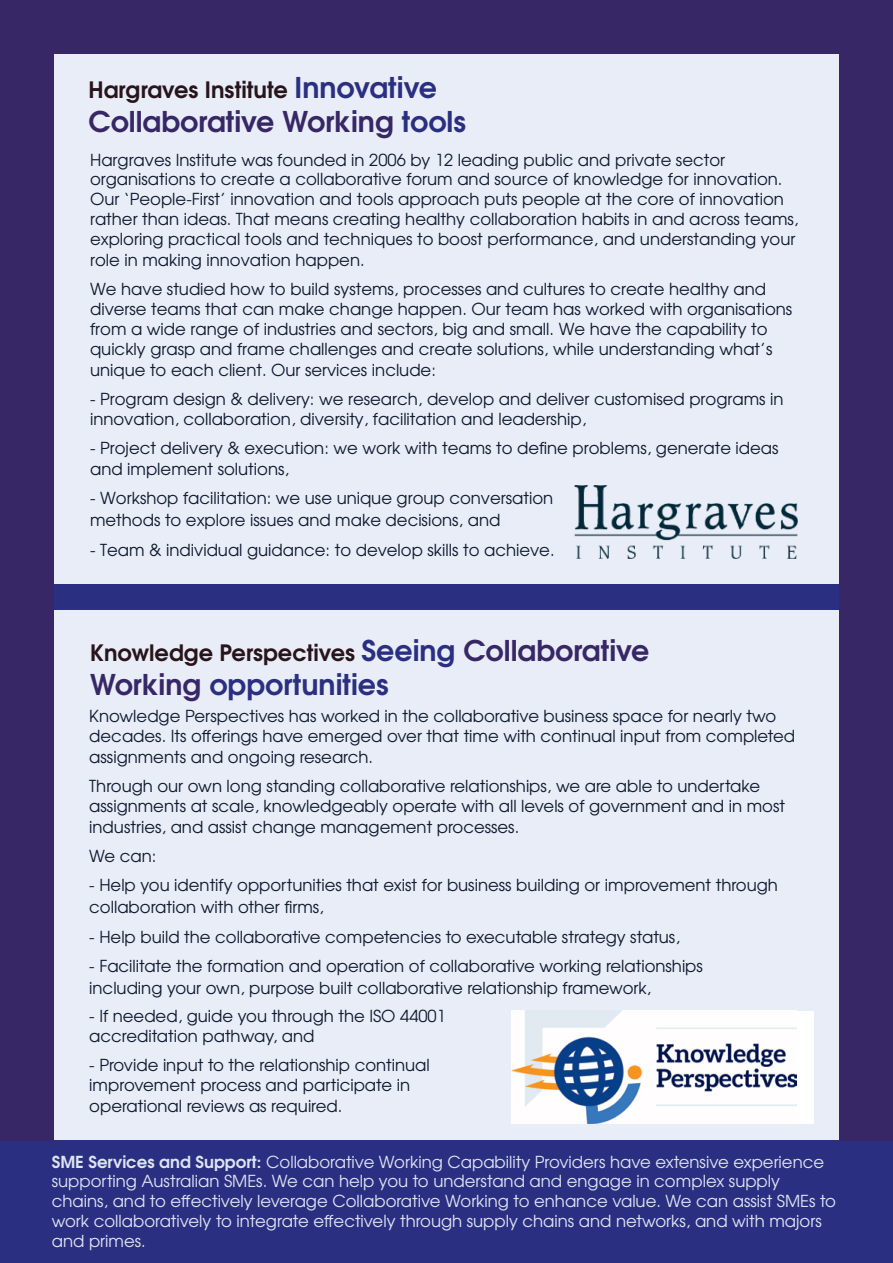
<style>
.page{position:relative;width:893px;height:1263px;background:#372767}
.page>*{position:absolute;margin:0;border:0;box-sizing:border-box;transform-origin:0 0}
.t1{font:700 28.5px "Te X Gyre Adventor";color:#372767}
.t2{font:700 28.5px "Te X Gyre Adventor";color:#2b2f81}
.t3{font:700 22.5px "Te X Gyre Adventor";color:#28141b}
.t4{font:16.5px/19.8px "Te X Gyre Adventor";color:#101b31}
.t5{font:16.5px/19.8px "Te X Gyre Adventor";color:#dde4f3}
.s1{font-size:28.5px;color:#2b2f81}
.s2{color:#2b2f81}
.s3{font-size:28.5px;color:#372767}
.s4{color:#372767}
.s5{font-weight:700}
</style>
<div class="page">
<div style="left:54px;top:54px;width:785px;height:1155px;background:#2b2f81"></div>
<div style="left:0;top:1142px;width:893px;height:121px;background:#2b2f81"></div>
<div style="left:54px;top:54px;width:785px;height:529px;background:#e9edf7"></div>
<div style="left:54px;top:610px;width:785px;height:530px;background:#e9edf7"></div>
<img style="left:574px;top:486px;width:223px;height:73px">
<div style="left:793px;top:1011px;width:21px;height:112px;background:#fff"></div>
<img style="left:512px;top:1011px;width:285px;height:112px">
<h2 class="t3" style="left:88px;top:70px;width:350px">Hargraves Institute <span class="s1">Innovative</span></h2>
<h1 class="t1" style="left:88px;top:97px;width:379px">Collaborative Working <span class="s2">tools</span></h1>
<p class="t4" style="left:90px;top:149px;width:710px">Hargraves Institute was founded in 2006 by 12 leading public and private sector organisations to create a collaborative forum and source of knowledge for innovation.<br>Our ‘People-First’ innovation and tools approach puts people at the core of innovation rather than ideas. That means creating healthy collaboration habits in and across teams, exploring practical tools and techniques to boost performance, and understanding your</p>
<p class="t4" style="left:90px;top:245px;width:678px;line-height:28.8px">role in making innovation happen.<br>We have studied how to build systems, processes and cultures to create healthy and</p>
<p class="t4" style="left:90px;top:298px;width:704px">diverse teams that can make change happen. Our team has worked with organisations from a wide range of industries and sectors, big and small. We have the capability to quickly grasp and frame challenges and create solutions, while understanding what’s</p>
<p class="t4" style="left:90px;top:359px;width:347px">unique to each client. Our services include:</p>
<p class="t4" style="left:90px;top:388px;width:695px">- Program design &amp; delivery: we research, develop and deliver customised programs in innovation, collaboration, diversity, facilitation and leadership,</p>
<p class="t4" style="left:90px;top:436px;width:690px;line-height:21.6px">- Project delivery &amp; execution: we work with teams to define problems, generate ideas and implement solutions,</p>
<p class="t4" style="left:90px;top:486px;width:465px;line-height:21.6px">- Workshop facilitation: we use unique group conversation methods to explore issues and make decisions, and</p>
<p class="t4" style="left:90px;top:539px;width:466px">- Team &amp; individual guidance: to develop skills to achieve.</p>
<h2 class="t3" style="left:90px;top:633px;width:561px">Knowledge Perspectives <span class="s1">Seeing</span> <span class="s3">Collaborative</span></h2>
<h1 class="t2" style="left:90px;top:659px;width:300px"><span class="s4">Working</span> opportunities</h1>
<p class="t4" style="left:89px;top:705px;width:707px">Knowledge Perspectives has worked in the collaborative business space for nearly two decades. Its offerings have emerged over that time with continual input from completed</p>
<p class="t4" style="left:89px;top:742px;width:672px;line-height:28.8px">assignments and ongoing research.<br>Through our own long standing collaborative relationships, we are able to undertake</p>
<p class="t4" style="left:89px;top:794px;width:697px;line-height:21.6px">assignments at scale, knowledgeably operate with all levels of government and in most industries, and assist change management processes.</p>
<p class="t4" style="left:89px;top:845px;width:69px">We can:</p>
<p class="t4" style="left:89px;top:873px;width:690px;line-height:21.6px">- Help you identify opportunities that exist for business building or improvement through collaboration with other firms,</p>
<p class="t4" style="left:89px;top:926px;width:592px">- Help build the collaborative competencies to executable strategy status,</p>
<p class="t4" style="left:89px;top:954px;width:615px;line-height:21.6px">- Facilitate the formation and operation of collaborative working relationships including your own, purpose built collaborative relationship framework,</p>
<p class="t4" style="left:89px;top:1005px;width:358px">- If needed, guide you through the ISO 44001 accreditation pathway, and</p>
<p class="t4" style="left:89px;top:1054px;width:342px">- Provide input to the relationship continual improvement process and participate in</p>
<p class="t4" style="left:89px;top:1095px;width:255px">operational reviews as required.</p>
<p class="t5" style="left:52px;top:1150px;width:786px"><span class="s5">SME Services and Support:</span> Collaborative Working Capability Providers have extensive experience supporting Australian SMEs. We can help you to understand and engage in complex supply chains, and to effectively leverage Collaborative Working to enhance value. We can assist SMEs to work collaboratively to integrate effectively through supply chains and networks, and with majors and primes.</p>
</div>
